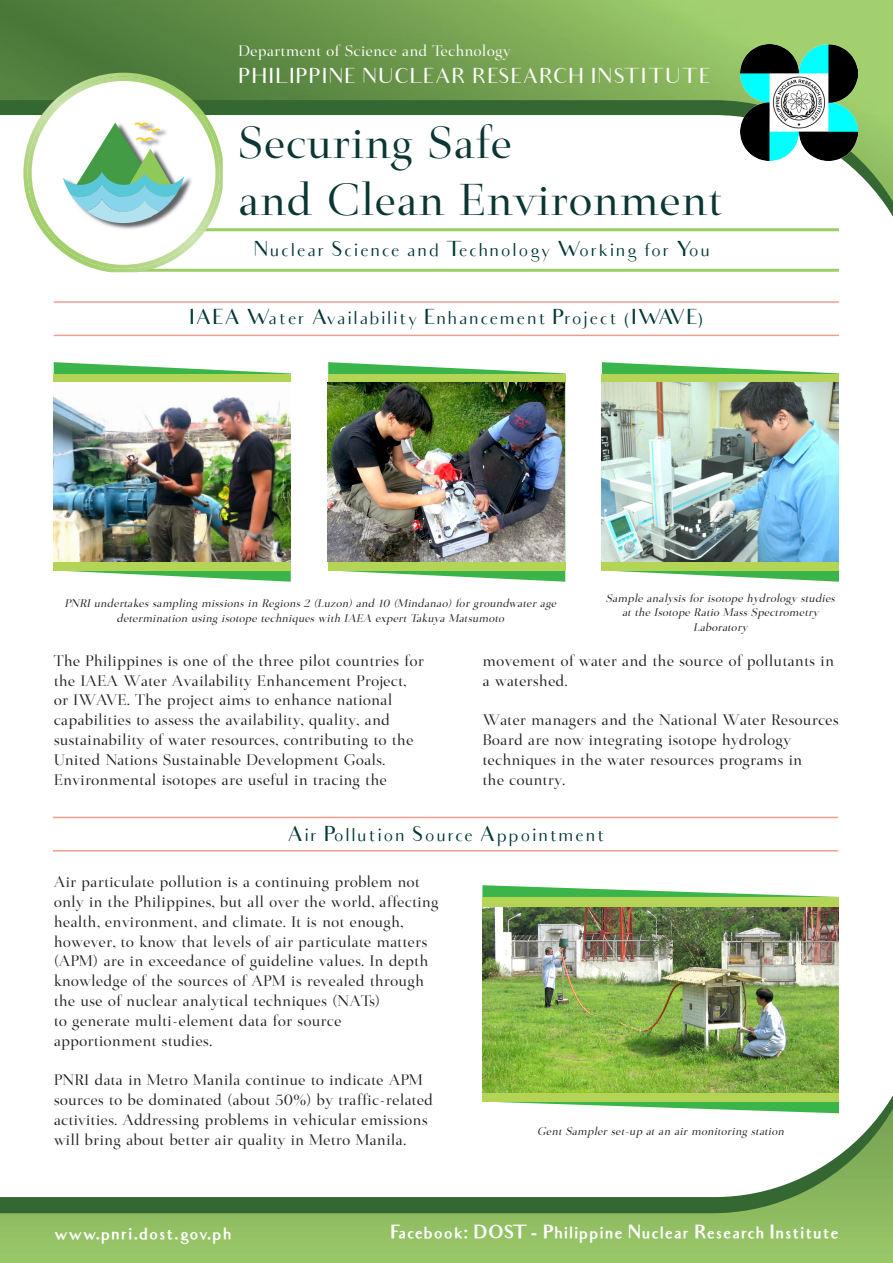
<style>
.page{position:relative;width:893px;height:1263px;background:#fff}
.page>*{position:absolute;margin:0;border:0;box-sizing:border-box;transform-origin:0 0}
.t1{font:48px "Medio";color:#0a3734}
.t2{font:21px "Audrey";color:#003735}
.t3{font:21px "Audrey";color:#fff}
.t4{font:700 18px "Audrey";color:#fff}
.t5{font:16.5px/19.8px "Medio";color:#231f20}
.t6{font:16.5px "Medio";color:#fff}
.t7{font:italic 12px/14.4px "Medio";color:#231f20;text-align:center}
</style>
<div class="page">
<svg style="left:602px;top:362px;width:237px;height:220px"></svg>
<div style="left:602px;top:374px;width:237px;height:9px;background:#b4d455"></div>
<div style="left:602px;top:562px;width:237px;height:8px;background:#b4d455"></div>
<svg style="left:328px;top:362px;width:237px;height:220px"></svg>
<div style="left:328px;top:374px;width:237px;height:9px;background:#b4d455"></div>
<div style="left:328px;top:562px;width:237px;height:8px;background:#b4d455"></div>
<svg style="left:54px;top:362px;width:237px;height:220px"></svg>
<div style="left:54px;top:374px;width:237px;height:9px;background:#b4d455"></div>
<svg style="left:53px;top:202px;width:840px;height:101px"></svg>
<img style="left:0;top:0;width:893px;height:202px">
<svg style="left:0;top:1095px;width:893px;height:104px"></svg>
<img style="left:0;top:1199px;width:893px;height:64px">
<img style="left:779px;top:1136px;width:114px;height:66px">
<img style="left:872px;top:1109px;width:21px;height:30px">
<hr style="left:54px;top:301px;width:785px;height:2px;background:#ee9e8e">
<img style="left:740px;top:44px;width:117px;height:117px">
<svg style="left:18px;top:67px;width:211px;height:211px"></svg>
<img style="left:54px;top:383px;width:237px;height:179px">
<img style="left:328px;top:383px;width:237px;height:179px">
<img style="left:602px;top:383px;width:237px;height:179px">
<hr style="left:54px;top:335px;width:785px;height:1px;background:#ee9e8e">
<div style="left:54px;top:562px;width:237px;height:8px;background:#b4d455"></div>
<hr style="left:53px;top:817px;width:785px;height:1px;background:#ee9e8e">
<hr style="left:53px;top:850px;width:785px;height:1px;background:#ee9e8e">
<svg style="left:482px;top:885px;width:357px;height:228px"></svg>
<div style="left:482px;top:897px;width:357px;height:10px;background:#b4d455"></div>
<img style="left:482px;top:907px;width:357px;height:186px">
<div style="left:482px;top:1093px;width:357px;height:9px;background:#b4d455"></div>
<p class="t6" style="left:238px;top:44px;width:274px">Department of Science and Technology</p>
<p class="t3" style="left:238px;top:64px;width:474px">PHILIPPINE NUCLEAR RESEARCH INSTITUTE</p>
<p class="t1" style="left:238px;top:123px;width:276px">Securing Safe</p>
<p class="t1" style="left:238px;top:181px;width:486px">and Clean Environment</p>
<p class="t2" style="left:253px;top:237px;width:459px">Nuclear Science and Technology Working for You</p>
<p class="t2" style="left:189px;top:306px;width:517px">IAEA Water Availability Enhancement Project (IWAVE)</p>
<p class="t7" style="left:64px;top:597px;width:496px">PNRI undertakes sampling missions in Regions 2 (Luzon) and 10 (Mindanao) for groundwater age determination using isotope techniques with IAEA expert Takuya Matsumoto</p>
<p class="t7" style="left:606px;top:592px;width:233px">Sample analysis for isotope hydrology studies at the Isotope Ratio Mass Spectrometry<br>Laboratory</p>
<p class="t5" style="left:54px;top:652px;width:372px">The Philippines is one of the three pilot countries for the IAEA Water Availability Enhancement Project, or IWAVE. The project aims to enhance national capabilities to assess the availability, quality, and sustainability of water resources, contributing to the United Nations Sustainable Development Goals.</p>
<p class="t5" style="left:54px;top:771px;width:335px">Environmental isotopes are useful in tracing the</p>
<p class="t5" style="left:482px;top:652px;width:353px">movement of water and the source of pollutants in a watershed.</p>
<p class="t5" style="left:482px;top:711px;width:358px">Water managers and the National Water Resources<br>Board are now integrating isotope hydrology techniques in the water resources programs in</p>
<p class="t5" style="left:482px;top:771px;width:85px">the country.</p>
<p class="t2" style="left:287px;top:823px;width:320px">Air Pollution Source Appointment</p>
<p class="t5" style="left:54px;top:873px;width:387px">Air particulate pollution is a continuing problem not only in the Philippines, but all over the world, affecting health, environment, and climate. It is not enough, however, to know that levels of air particulate matters (APM) are in exceedance of guideline values. In depth knowledge of the sources of APM is revealed through the use of nuclear analytical techniques (NATs)</p>
<p class="t5" style="left:54px;top:1012px;width:289px">to generate multi-element data for source apportionment studies.</p>
<p class="t5" style="left:54px;top:1071px;width:381px">PNRI data in Metro Manila continue to indicate APM sources to be dominated (about 50%) by traffic-related activities. Addressing problems in vehicular emissions will bring about better air quality in Metro Manila.</p>
<p class="t7" style="left:537px;top:1124px;width:251px">Gent Sampler set-up at an air monitoring station</p>
<p class="t4" style="left:54px;top:1223px;width:180px">www.pnri.dost.gov.ph</p>
<p class="t4" style="left:390px;top:1222px;width:450px">Facebook: DOST - Philippine Nuclear Research Institute</p>
</div>
